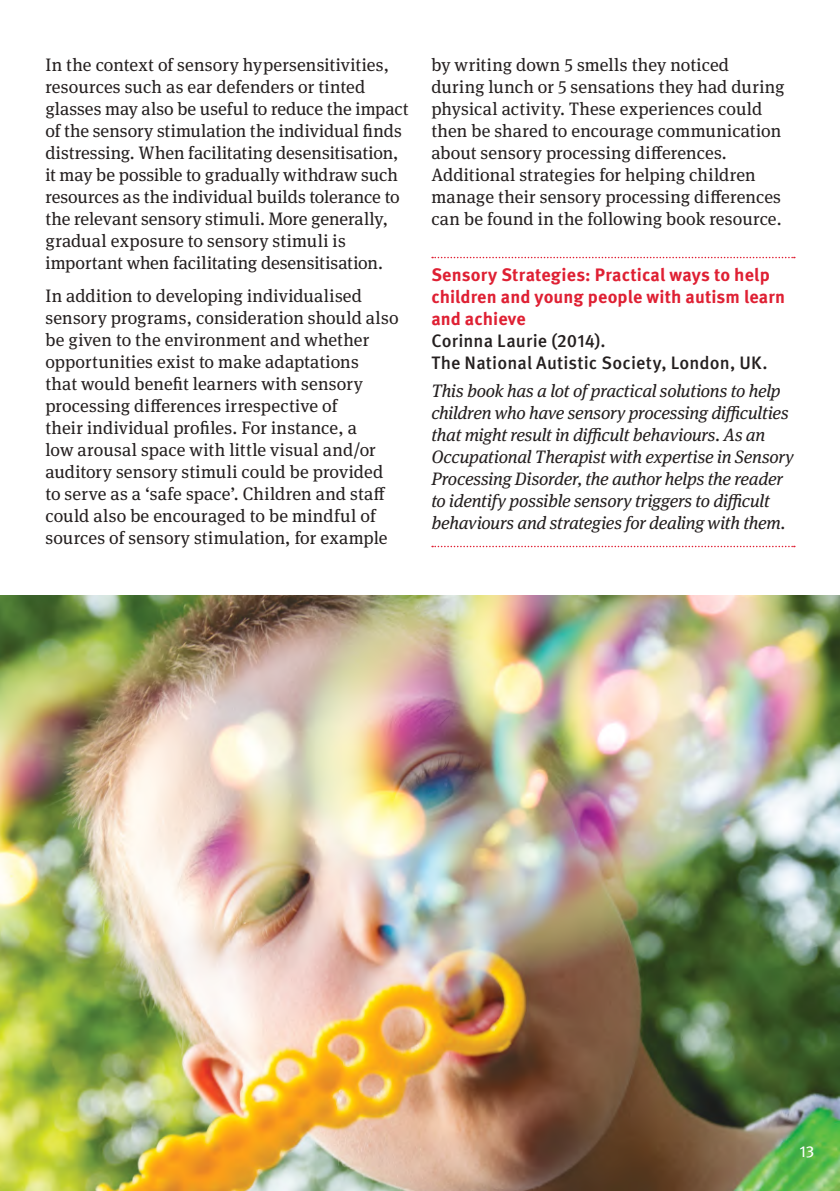
<style>
.page{position:relative;width:840px;height:1191px;background:#fff}
.page>*{position:absolute;margin:0;border:0;box-sizing:border-box;transform-origin:0 0}
.t1{font:18px/22px "Meta Serif OT";letter-spacing:.005em;color:#241f1f}
.t2{font:italic 18px/22px "Meta Serif OT";letter-spacing:-.015em;color:#241f1f}
.t3{font:700 18px/22px "Meta OT";letter-spacing:.005em;color:#df2033}
.t4{font:500 18px/22px "Meta OT";letter-spacing:.01em;color:#241f1f}
.t5{font:16px "Meta OT";color:#fff}
</style>
<div class="page">
<img style="left:0;top:595px;width:839px;height:596px">
<svg style="left:432px;top:257px;width:362px;height:1px"></svg>
<svg style="left:432px;top:546px;width:362px;height:1px"></svg>
<p class="t1" style="left:45px;top:54px;width:364px">In the context of sensory hypersensitivities, resources such as ear defenders or tinted glasses may also be useful to reduce the impact of the sensory stimulation the individual finds distressing. When facilitating desensitisation, it may be possible to gradually withdraw such resources as the individual builds tolerance to the relevant sensory stimuli. More generally, gradual exposure to sensory stimuli is important when facilitating desensitisation.</p>
<p class="t1" style="left:45px;top:285px;width:354px">In addition to developing individualised sensory programs, consideration should also be given to the environment and whether opportunities exist to make adaptations<br>that would benefit learners with sensory processing differences irrespective of<br>their individual profiles. For instance, a<br>low arousal space with little visual and/or auditory sensory stimuli could be provided to serve as a ‘safe space’. Children and staff could also be encouraged to be mindful of sources of sensory stimulation, for example</p>
<p class="t1" style="left:431px;top:54px;width:354px">by writing down 5 smells they noticed during lunch or 5 sensations they had during physical activity. These experiences could then be shared to encourage communication about sensory processing differences.<br>Additional strategies for helping children manage their sensory processing differences can be found in the following book resource.</p>
<p class="t3" style="left:431px;top:264px;width:355px">Sensory Strategies: Practical ways to help children and young people with autism learn and achieve</p>
<p class="t4" style="left:431px;top:330px;width:337px">Corinna Laurie (2014).<br>The National Autistic Society, London, UK.</p>
<p class="t2" style="left:431px;top:380px;width:364px">This book has a lot of practical solutions to help children who have sensory processing difficulties that might result in difficult behaviours. As an Occupational Therapist with expertise in Sensory Processing Disorder, the author helps the reader to identify possible sensory triggers to difficult behaviours and strategies for dealing with them.</p>
<p class="t5" style="left:798px;top:1142px;width:17px">13</p>
</div>
